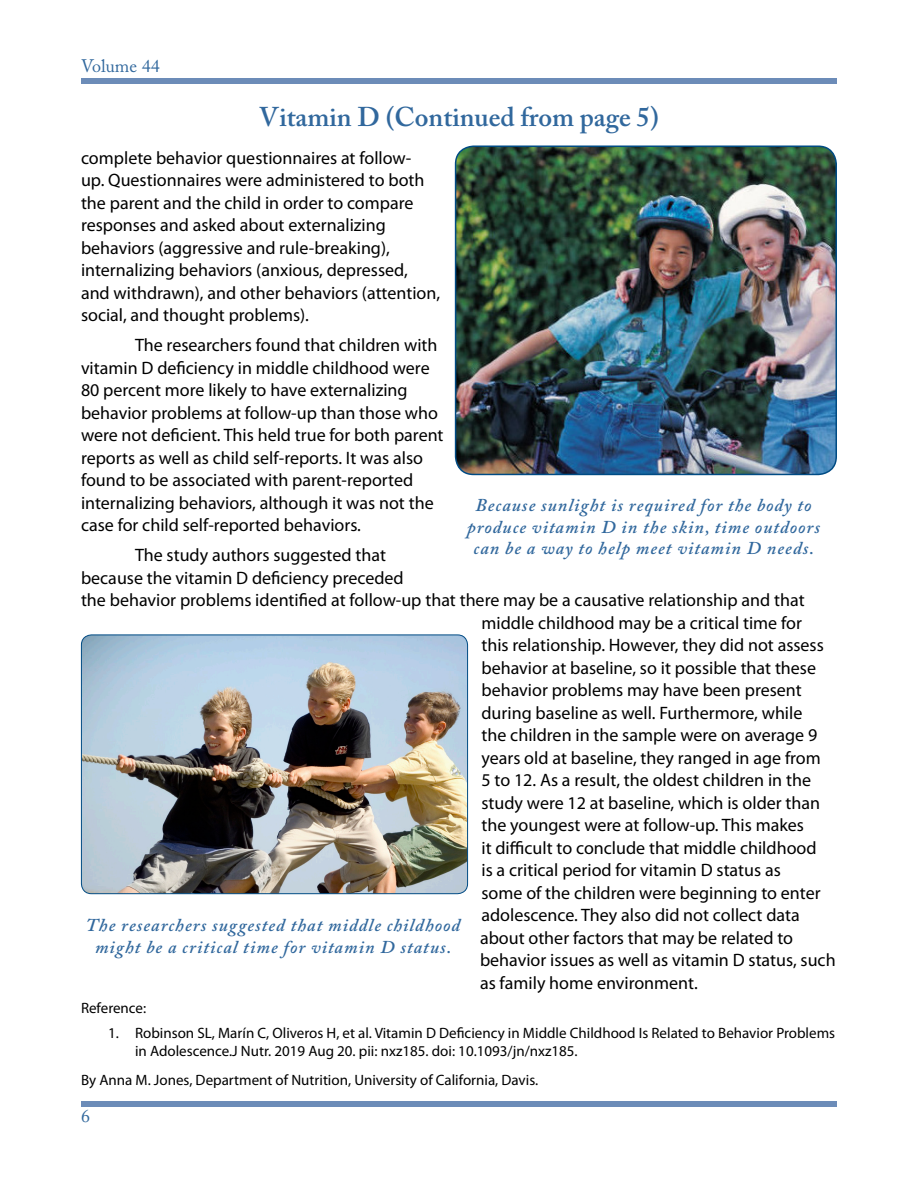
<style>
.page{position:relative;width:918px;height:1188px;background:#fff}
.page>*{position:absolute;margin:0;border:0;box-sizing:border-box;transform-origin:0 0}
.Heading_Continued{font:600 27px "Adobe Caslon Pro";color:#31689d}
.Article_Text{font:18px/22.5px "Myriad Pro";color:#000}
.Image_Quote{font:italic 600 18px/21.6px "Adobe Caslon Pro";letter-spacing:.06em;color:#31689d;text-align:center}
.t1{font:18px "Adobe Caslon Pro";color:#31689d}
.Reference{font:15px/18px "Myriad Pro";color:#000}
</style>
<div class="page">
<div style="left:81px;top:78px;width:756px;height:6px;background:#6c8cb8"></div>
<div style="left:81px;top:1101px;width:756px;height:6px;background:#6c8cb8"></div>
<img style="left:81px;top:635px;width:387px;height:259px">
<div style="left:81px;top:634px;width:387px;height:260px;border:1px solid #004b84;border-radius:10px"></div>
<img style="left:456px;top:146px;width:380px;height:328px">
<div style="left:455px;top:146px;width:382px;height:329px;border:2px solid #004b84;border-radius:18px"></div>
<p class="t1" style="left:81px;top:55px;width:80px">Volume 44</p>
<p class="Heading_Continued" style="left:259px;top:101px;width:401px">Vitamin D (Continued from page 5)</p>
<p class="Article_Text" style="left:81px;top:146px;width:361px">complete behavior questionnaires at follow-<br>up. Questionnaires were administered to both the parent and the child in order to compare responses and asked about externalizing behaviors (aggressive and rule-breaking), internalizing behaviors (anxious, depressed, and withdrawn), and other behaviors (attention, social, and thought problems).</p>
<p class="Article_Text" style="left:81px;top:333px;width:364px;text-indent:54px">The researchers found that children with vitamin D deficiency in middle childhood were 80 percent more likely to have externalizing behavior problems at follow-up than those who were not deficient. This held true for both parent reports as well as child self-reports. It was also found to be associated with parent-reported internalizing behaviors, although it was not the case for child self-reported behaviors.</p>
<p class="Article_Text" style="left:135px;top:543px;width:253px">The study authors suggested that</p>
<p class="Article_Text" style="left:81px;top:566px;width:324px">because the vitamin D deficiency preceded</p>
<p class="Article_Text" style="left:81px;top:588px;width:725px">the behavior problems identified at follow-up that there may be a causative relationship and that</p>
<p class="Article_Text" style="left:482px;top:611px;width:322px">middle childhood may be a critical time for</p>
<p class="Article_Text" style="left:482px;top:633px;width:344px">this relationship. However, they did not assess</p>
<p class="Article_Text" style="left:482px;top:656px;width:336px">behavior at baseline, so it possible that these</p>
<p class="Article_Text" style="left:482px;top:678px;width:322px">behavior problems may have been present</p>
<p class="Article_Text" style="left:482px;top:701px;width:322px">during baseline as well. Furthermore, while</p>
<p class="Article_Text" style="left:482px;top:723px;width:337px">the children in the sample were on average 9</p>
<p class="Article_Text" style="left:482px;top:746px;width:341px">years old at baseline, they ranged in age from</p>
<p class="Article_Text" style="left:482px;top:768px;width:331px">5 to 12. As a result, the oldest children in the</p>
<p class="Article_Text" style="left:482px;top:791px;width:340px">study were 12 at baseline, which is older than</p>
<p class="Article_Text" style="left:482px;top:813px;width:324px">the youngest were at follow-up. This makes</p>
<p class="Article_Text" style="left:482px;top:836px;width:337px">it difficult to conclude that middle childhood</p>
<p class="Article_Text" style="left:482px;top:858px;width:301px">is a critical period for vitamin D status as</p>
<p class="Article_Text" style="left:482px;top:881px;width:341px">some of the children were beginning to enter</p>
<p class="Article_Text" style="left:482px;top:903px;width:320px">adolescence. They also did not collect data</p>
<p class="Article_Text" style="left:480px;top:926px;width:315px">about other factors that may be related to</p>
<p class="Article_Text" style="left:480px;top:948px;width:357px">behavior issues as well as vitamin D status, such</p>
<p class="Article_Text" style="left:480px;top:971px;width:219px">as family home environment.</p>
<p class="Reference" style="left:81px;top:999px;width:67px">Reference:</p>
<p class="Reference" style="left:135px;top:1024px;width:702px;text-indent:-27px">1. Robinson SL, Marín C, Oliveros H, et al. Vitamin D Deficiency in Middle Childhood Is Related to Behavior Problems in Adolescence.J Nutr. 2019 Aug 20. pii: nxz185. doi: 10.1093/jn/nxz185.</p>
<p class="Reference" style="left:81px;top:1071px;width:459px">By Anna M. Jones, Department of Nutrition, University of California, Davis.</p>
<p class="Image_Quote" style="left:467px;top:494px;width:354px">Because sunlight is required for the body to produce vitamin D in the skin, time outdoors can be a way to help meet vitamin D needs.</p>
<p class="Image_Quote" style="left:86px;top:914px;width:376px">The researchers suggested that middle childhood might be a critical time for vitamin D status.</p>
<p class="t1" style="left:81px;top:1105px;width:10px">6</p>
</div>
